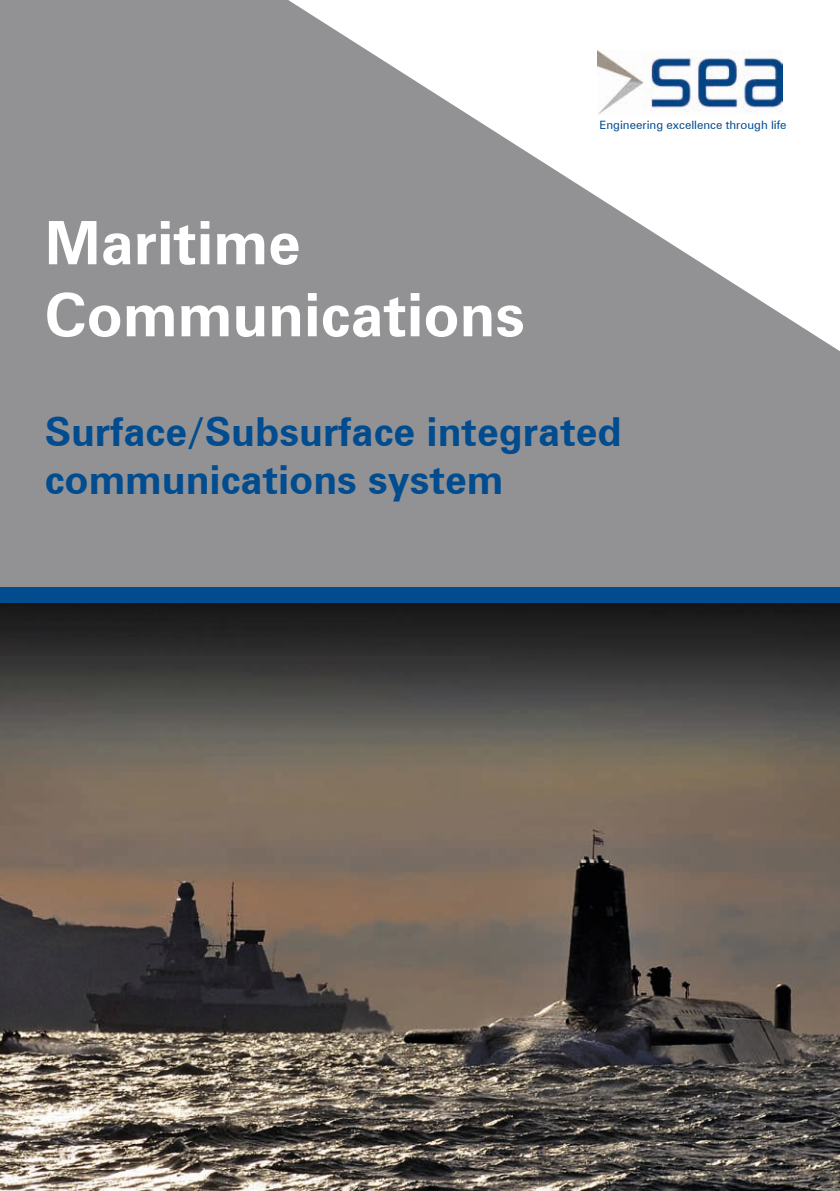
<style>
.page{position:relative;width:840px;height:1191px;background:#fff}
.page>*{position:absolute;margin:0;border:0;box-sizing:border-box;transform-origin:0 0}
.t1{font:700 60px/72px "Zurich BT";color:#fff}
.t2{font:700 40px/48px "Zurich BT";color:#014c8e}
.t3{font:11.6px "Zurich BT";color:#014c8e}
</style>
<div class="page">
<div style="left:0;top:0;width:839px;height:595px;background:#929295"></div>
<svg style="left:288px;top:0;width:551px;height:351px"></svg>
<img style="left:0;top:603px;width:839px;height:588px">
<div style="left:0;top:588px;width:839px;height:15px;background:#014c8e"></div>
<img style="left:597px;top:51px;width:185px;height:63px">
<h1 class="t1" style="left:45px;top:206px;width:481px">Maritime<br>Communications</h1>
<p class="t3" style="left:599px;top:118px;width:188px">Engineering excellence through life</p>
<p class="t2" style="left:45px;top:407px;width:578px">Surface/Subsurface integrated communications system</p>
</div>
